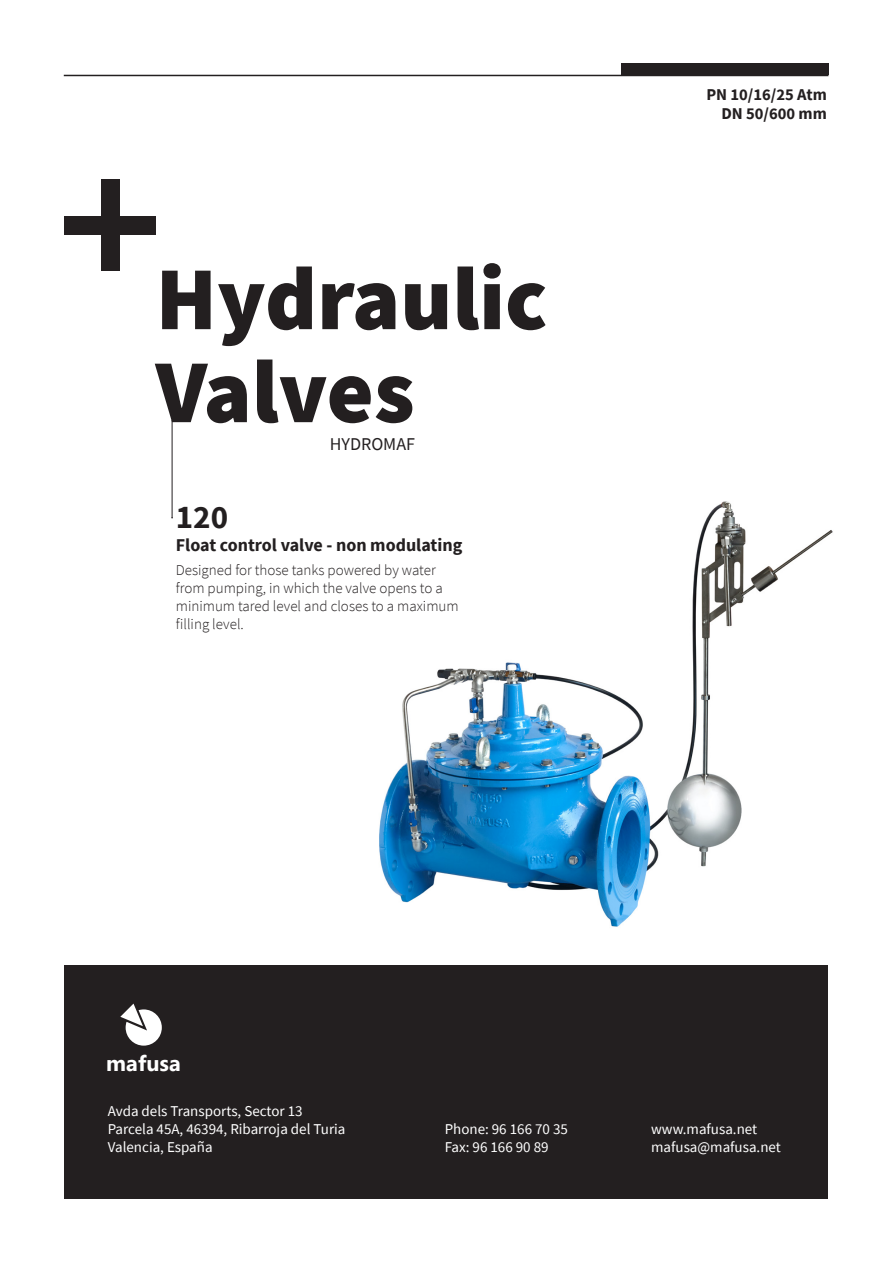
<style>
.page{position:relative;width:893px;height:1263px;background:#fff}
.page>*{position:absolute;margin:0;border:0;box-sizing:border-box;transform-origin:0 0}
.t1{font:900 90px "Source Sans Pro";color:#231f20}
.t2{font:700 33px "Source Sans Pro";color:#231f20}
.t3{font:700 21.75px "Segoe UI";color:#fff}
.t4{font:700 18px "Source Sans Pro";color:#231f20}
.t5{font:18px "Source Sans Pro";color:#231f20}
.t6{font:700 16.5px "Source Sans Pro";color:#231f20}
.t7{font:15px "Source Sans Pro";color:#fff}
.t8{font:300 15px/18px "Source Sans Pro";color:#231f20}
</style>
<div class="page">
<hr style="left:64px;top:75px;width:764px;height:1px;background:#231f20">
<div style="left:101px;top:180px;width:18px;height:91px;background:#231f20"></div>
<div style="left:65px;top:216px;width:91px;height:18px;background:#231f20"></div>
<hr style="left:172px;top:420px;width:1px;height:98px;background:#231f20">
<div style="left:621px;top:63px;width:207px;height:12px;background:#231f20"></div>
<div style="left:65px;top:965px;width:763px;height:233px;background:#231f20"></div>
<svg style="left:120px;top:1003px;width:42px;height:43px"></svg>
<img style="left:379px;top:501px;width:454px;height:426px">
<p class="t1" style="left:156px;top:237px;width:393px">Hydraulic</p>
<p class="t1" style="left:156px;top:330px;width:261px">Valves</p>
<p class="t5" style="left:330px;top:432px;width:87px">HYDROMAF</p>
<p class="t2" style="left:176px;top:494px;width:54px">120</p>
<p class="t4" style="left:176px;top:533px;width:288px">Float control valve - non modulating</p>
<p class="t8" style="left:176px;top:561px;width:284px">Designed for those tanks powered by water from pumping, in which the valve opens to a minimum tared level and closes to a maximum filling level.</p>
<p class="t6" style="left:706px;top:83px;width:122px">PN 10/16/25 Atm</p>
<p class="t6" style="left:721px;top:103px;width:107px">DN 50/600 mm</p>
<h3 class="t3" style="left:106px;top:1047px;width:76px">mafusa</h3>
<p class="t7" style="left:108px;top:1101px;width:196px">Avda dels Transports, Sector 13</p>
<p class="t7" style="left:108px;top:1119px;width:239px">Parcela 45A, 46394, Ribarroja del Turia</p>
<p class="t7" style="left:108px;top:1137px;width:106px">Valencia, España</p>
<p class="t7" style="left:445px;top:1119px;width:125px">Phone: 96 166 70 35</p>
<p class="t7" style="left:445px;top:1137px;width:105px">Fax: 96 166 90 89</p>
<p class="t7" style="left:651px;top:1119px;width:108px">www.mafusa.net</p>
<p class="t7" style="left:651px;top:1137px;width:131px">mafusa@mafusa.net</p>
</div>
